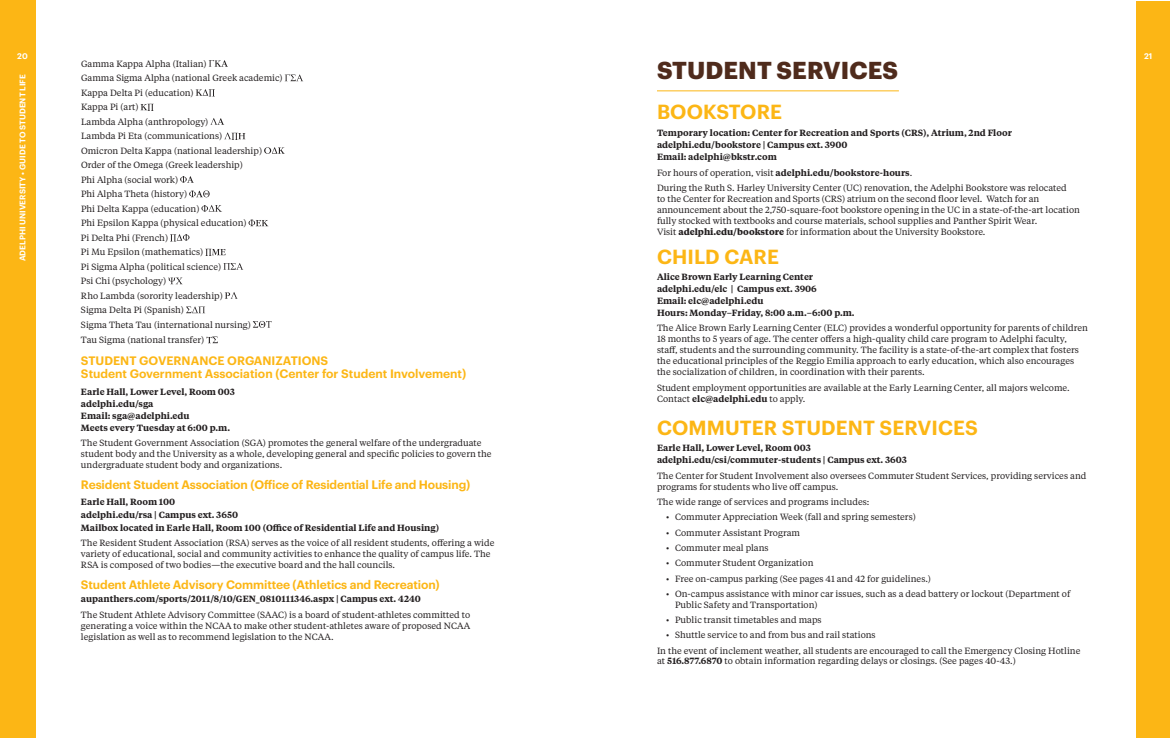
<style>
.page{position:relative;width:1170px;height:738px;background:#fff}
.page>*{position:absolute;margin:0;border:0;box-sizing:border-box;transform-origin:0 0}
.t1{font:700 24px "Graphik";letter-spacing:.005em;color:#4f2b1c}
.t2{font:600 20px "Graphik";letter-spacing:.005em;color:#fcb615}
.t3{font:600 12px/13px "Graphik";letter-spacing:-.01em;color:#fcb615}
.t4{font:9px/14.5px "Tiempos Text";color:#231f20}
.t5{font:600 9px/12px "Tiempos Text";color:#231f20}
.t6{font:600 8px "Graphik";letter-spacing:.005em;color:#fff}
.s1{font-weight:600}
.s2{font-weight:700}
</style>
<div class="page">
<div style="left:1136px;top:1px;width:34px;height:737px;background:#fcb615"></div>
<div style="left:0;top:0;width:36px;height:738px;background:#fcb615"></div>
<svg style="left:209px;top:60px;width:19px;height:7px"></svg>
<svg style="left:285px;top:74px;width:18px;height:7px"></svg>
<svg style="left:196px;top:89px;width:19px;height:7px"></svg>
<svg style="left:141px;top:104px;width:13px;height:7px"></svg>
<svg style="left:210px;top:118px;width:14px;height:7px"></svg>
<svg style="left:224px;top:132px;width:21px;height:8px"></svg>
<svg style="left:264px;top:147px;width:21px;height:7px"></svg>
<svg style="left:180px;top:176px;width:14px;height:7px"></svg>
<svg style="left:189px;top:190px;width:21px;height:7px"></svg>
<svg style="left:201px;top:205px;width:21px;height:7px"></svg>
<svg style="left:249px;top:220px;width:19px;height:6px"></svg>
<svg style="left:170px;top:234px;width:20px;height:7px"></svg>
<svg style="left:205px;top:249px;width:21px;height:7px"></svg>
<svg style="left:223px;top:263px;width:20px;height:7px"></svg>
<svg style="left:168px;top:278px;width:14px;height:6px"></svg>
<svg style="left:225px;top:292px;width:13px;height:7px"></svg>
<svg style="left:186px;top:306px;width:19px;height:7px"></svg>
<svg style="left:253px;top:321px;width:19px;height:7px"></svg>
<svg style="left:206px;top:337px;width:12px;height:6px"></svg>
<hr style="left:657px;top:90px;width:242px;height:1px;background:#fcb615">
<p class="t6" style="left:17px;top:50px;width:12px">20</p>
<p class="t6" style="left:1144px;top:50px;width:10px">21</p>
<p class="t4" style="left:81px;top:56px;width:203px">Gamma Kappa Alpha (Italian)<br>Gamma Sigma Alpha (national Greek academic)<br>Kappa Delta Pi (education)<br>Kappa Pi (art)<br>Lambda Alpha (anthropology)<br>Lambda Pi Eta (communications)<br>Omicron Delta Kappa (national leadership)<br>Order of the Omega (Greek leadership)<br>Phi Alpha (social work)<br>Phi Alpha Theta (history)<br>Phi Delta Kappa (education)<br>Phi Epsilon Kappa (physical education)<br>Pi Delta Phi (French)<br>Pi Mu Epsilon (mathematics)<br>Pi Sigma Alpha (political science)<br>Psi Chi (psychology)<br>Rho Lambda (sorority leadership)<br>Sigma Delta Pi (Spanish)<br>Sigma Theta Tau (international nursing)</p>
<p class="t4" style="left:81px;top:332px;width:125px">Tau Sigma (national transfer)</p>
<h3 class="t3" style="left:81px;top:353px;width:387px">STUDENT GOVERNANCE ORGANIZATIONS<br>Student Government Association (Center for Student Involvement)</h3>
<p class="t5" style="left:81px;top:385px;width:156px">Earle Hall, Lower Level, Room 003 adelphi.edu/sga<br>Email: sga@adelphi.edu<br>Meets every Tuesday at 6:00 p.m.</p>
<p class="t4" style="left:81px;top:437px;width:412px;line-height:11px">The Student Government Association (SGA) promotes the general welfare of the undergraduate student body and the University as a whole, developing general and specific policies to govern the undergraduate student body and organizations.</p>
<h3 class="t3" style="left:81px;top:477px;width:391px">Resident Student Association (Office of Residential Life and Housing)</h3>
<p class="t5" style="left:81px;top:495px;width:360px;line-height:12.7px">Earle Hall, Room 100<br>adelphi.edu/rsa | Campus ext. 3650<br>Mailbox located in Earle Hall, Room 100 (Office of Residential Life and Housing)</p>
<p class="t4" style="left:81px;top:537px;width:415px;line-height:11px">The Resident Student Association (RSA) serves as the voice of all resident students, offering a wide variety of educational, social and community activities to enhance the quality of campus life. The<br>RSA is composed of two bodies—the executive board and the hall councils.</p>
<h3 class="t3" style="left:81px;top:577px;width:360px">Student Athlete Advisory Committee (Athletics and Recreation)</h3>
<p class="t5" style="left:81px;top:593px;width:341px">aupanthers.com/sports/2011/8/10/GEN_0810111346.aspx | Campus ext. 4240</p>
<p class="t4" style="left:81px;top:609px;width:391px;line-height:11px;text-align:justify">The Student Athlete Advisory Committee (SAAC) is a board of student-athletes committed to generating a voice within the NCAA to make other student-athletes aware of proposed NCAA legislation as well as to recommend legislation to the NCAA.</p>
<h1 class="t1" style="left:657px;top:52px;width:243px">STUDENT SERVICES</h1>
<h2 class="t2" style="left:657px;top:97px;width:127px">BOOKSTORE</h2>
<p class="t5" style="left:657px;top:126px;width:356px">Temporary location: Center for Recreation and Sports (CRS), Atrium, 2nd Floor adelphi.edu/bookstore | Campus ext. 3900<br>Email: adelphi@bkstr.com</p>
<p class="t4" style="left:657px;top:164px;width:411px;line-height:15.5px">For hours of operation, visit <span class="s1">adelphi.edu/bookstore-hours</span>.<br>During the Ruth S. Harley University Center (UC) renovation, the Adelphi Bookstore was relocated</p>
<p class="t4" style="left:657px;top:193px;width:424px;line-height:11px">to the Center for Recreation and Sports (CRS) atrium on the second floor level. Watch for an announcement about the 2,750-square-foot bookstore opening in the UC in a state-of-the-art location fully stocked with textbooks and course materials, school supplies and Panther Spirit Wear.<br>Visit <span class="s2">adelphi.edu/bookstore</span> for information about the University Bookstore.</p>
<h2 class="t2" style="left:657px;top:241px;width:123px">CHILD CARE</h2>
<p class="t5" style="left:657px;top:270px;width:199px">Alice Brown Early Learning Center adelphi.edu/elc | Campus ext. 3906<br>Email: elc@adelphi.edu<br>Hours: Monday–Friday, 8:00 a.m.–6:00 p.m.</p>
<p class="t4" style="left:657px;top:322px;width:433px;line-height:11px">The Alice Brown Early Learning Center (ELC) provides a wonderful opportunity for parents of children 18 months to 5 years of age. The center offers a high-quality child care program to Adelphi faculty, staff, students and the surrounding community. The facility is a state-of-the-art complex that fosters the educational principles of the Reggio Emilia approach to early education, which also encourages the socialization of children, in coordination with their parents.</p>
<p class="t4" style="left:657px;top:382px;width:414px;line-height:11px">Student employment opportunities are available at the Early Learning Center, all majors welcome.<br>Contact <span class="s1">elc@adelphi.edu</span> to apply.</p>
<h2 class="t2" style="left:657px;top:412px;width:322px">COMMUTER STUDENT SERVICES</h2>
<p class="t5" style="left:657px;top:442px;width:251px">Earle Hall, Lower Level, Room 003 adelphi.edu/csi/commuter-students | Campus ext. 3603</p>
<p class="t4" style="left:657px;top:470px;width:431px;line-height:11px">The Center for Student Involvement also oversees Commuter Student Services, providing services and programs for students who live off campus.</p>
<p class="t4" style="left:657px;top:494px;width:214px">The wide range of services and programs includes:</p>
<p class="t4" style="left:666px;top:510px;width:251px">• Commuter Appreciation Week (fall and spring semesters)</p>
<p class="t4" style="left:666px;top:525px;width:136px">• Commuter Assistant Program</p>
<p class="t4" style="left:666px;top:540px;width:104px">• Commuter meal plans</p>
<p class="t4" style="left:666px;top:555px;width:149px">• Commuter Student Organization</p>
<p class="t4" style="left:666px;top:571px;width:267px">• Free on-campus parking (See pages 41 and 42 for guidelines.)</p>
<p class="t4" style="left:675px;top:588px;width:397px;line-height:10.8px;text-indent:-9px">• On-campus assistance with minor car issues, such as a dead battery or lockout (Department of<br>Public Safety and Transportation)</p>
<p class="t4" style="left:666px;top:612px;width:157px">• Public transit timetables and maps</p>
<p class="t4" style="left:657px;top:627px;width:425px;line-height:15.3px;text-indent:9px">• Shuttle service to and from bus and rail stations<br>In the event of inclement weather, all students are encouraged to call the Emergency Closing Hotline</p>
<p class="t4" style="left:657px;top:654px;width:360px">at <span class="s1">516.877.6870</span> to obtain information regarding delays or closings. (See pages 40-43.)</p>
<p class="t6" style="left:16px;top:261px;width:188px;rotate:-90deg">ADELPHI UNIVERSITY • GUIDE TO STUDENT LIFE</p>
</div>
